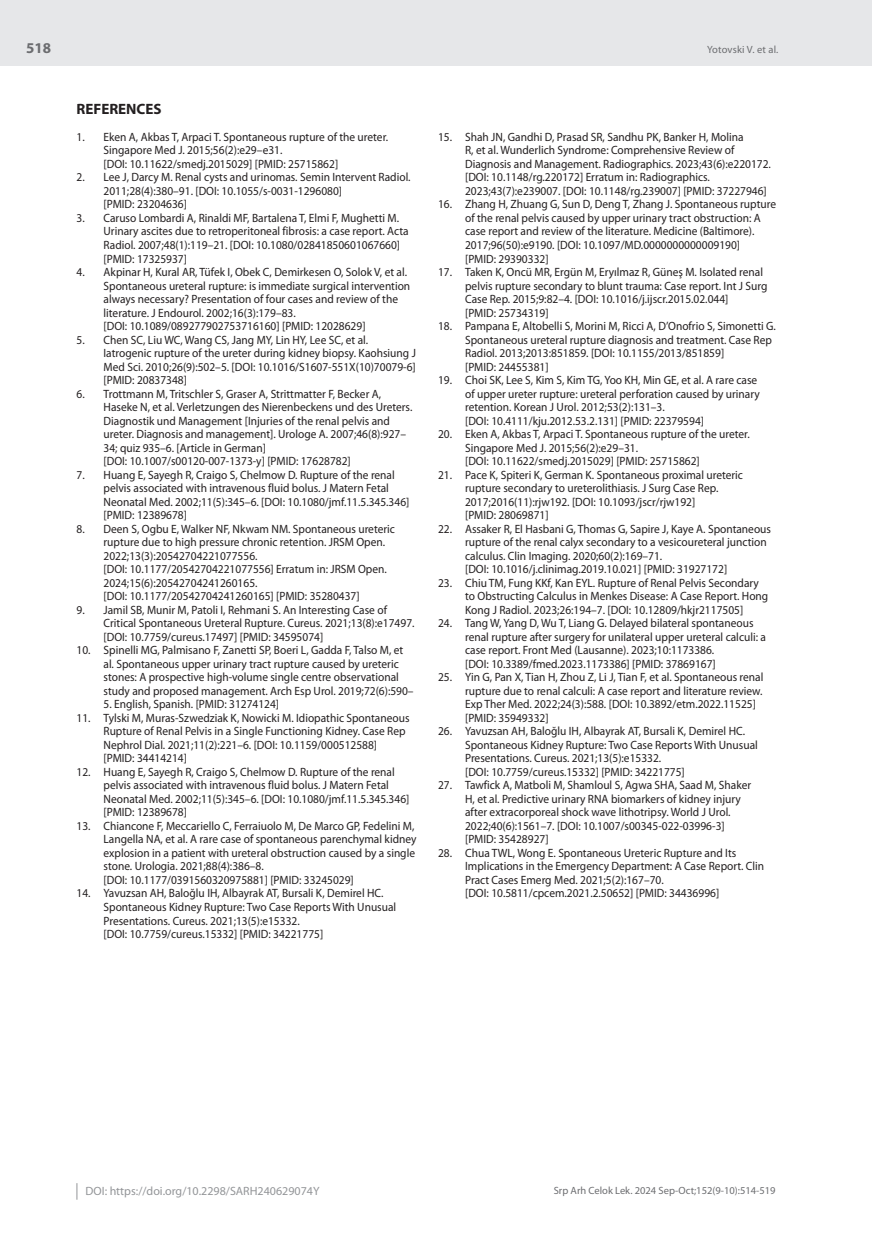
<style>
.page{position:relative;width:872px;height:1234px;background:#fff}
.page>*{position:absolute;margin:0;border:0;box-sizing:border-box;transform-origin:0 0}
.t1{font:700 15px "Myriad Pro";color:#231f20}
.t2{font:700 15px "Myriad Pro";color:#6c6d70}
.t3{font:12px/13.5px "Myriad Pro";color:#231f20;scale:.95 1}
.t4{font:12px "Myriad Pro";color:#939598}
.t5{font:10.5px "Myriad Pro";color:#6c6d70}
</style>
<div class="page">
<div style="left:0;top:0;width:872px;height:66px;background:#e6e7e9"></div>
<svg style="left:77px;top:1183px;width:1px;height:16px"></svg>
<p class="t2" style="left:26px;top:38px;width:26px">518</p>
<p class="t1" style="left:77px;top:99px;width:87px">REFERENCES</p>
<p class="t3" style="left:104px;top:130px;width:301px;text-indent:-27px">1. Eken A, Akbas T, Arpaci T. Spontaneous rupture of the ureter.<br>Singapore Med J. 2015;56(2):e29–e31.<br>[DOI: 10.11622/smedj.2015029] [PMID: 25715862]</p>
<p class="t3" style="left:104px;top:170px;width:325px;text-indent:-27px">2. Lee J, Darcy M. Renal cysts and urinomas. Semin Intervent Radiol.<br>2011;28(4):380–91. [DOI: 10.1055/s-0031-1296080]<br>[PMID: 23204636]</p>
<p class="t3" style="left:104px;top:211px;width:322px;text-indent:-27px">3. Caruso Lombardi A, Rinaldi MF, Bartalena T, Elmi F, Mughetti M.<br>Urinary ascites due to retroperitoneal fibrosis: a case report. Acta Radiol. 2007;48(1):119–21. [DOI: 10.1080/02841850601067660] [PMID: 17325937]</p>
<p class="t3" style="left:104px;top:265px;width:324px;text-indent:-27px">4. Akpinar H, Kural AR, Tüfek I, Obek C, Demirkesen O, Solok V, et al.<br>Spontaneous ureteral rupture: is immediate surgical intervention always necessary? Presentation of four cases and review of the literature. J Endourol. 2002;16(3):179–83.<br>[DOI: 10.1089/089277902753716160] [PMID: 12028629]</p>
<p class="t3" style="left:104px;top:332px;width:330px;text-indent:-27px">5. Chen SC, Liu WC, Wang CS, Jang MY, Lin HY, Lee SC, et al.<br>Iatrogenic rupture of the ureter during kidney biopsy. Kaohsiung J Med Sci. 2010;26(9):502–5. [DOI: 10.1016/S1607-551X(10)70079-6] [PMID: 20837348]</p>
<p class="t3" style="left:104px;top:386px;width:326px;text-indent:-27px">6. Trottmann M, Tritschler S, Graser A, Strittmatter F, Becker A, Haseke N, et al. Verletzungen des Nierenbeckens und des Ureters.<br>Diagnostik und Management [Injuries of the renal pelvis and ureter. Diagnosis and management]. Urologe A. 2007;46(8):927– 34; quiz 935–6. [Article in German]<br>[DOI: 10.1007/s00120-007-1373-y] [PMID: 17628782]</p>
<p class="t3" style="left:104px;top:467px;width:323px;text-indent:-27px">7. Huang E, Sayegh R, Craigo S, Chelmow D. Rupture of the renal pelvis associated with intravenous fluid bolus. J Matern Fetal Neonatal Med. 2002;11(5):345–6. [DOI: 10.1080/jmf.11.5.345.346] [PMID: 12389678]</p>
<p class="t3" style="left:104px;top:521px;width:308px;text-indent:-27px">8. Deen S, Ogbu E, Walker NF, Nkwam NM. Spontaneous ureteric rupture due to high pressure chronic retention. JRSM Open.<br>2022;13(3):20542704221077556.<br>[DOI: 10.1177/20542704221077556] Erratum in: JRSM Open.<br>2024;15(6):20542704241260165.<br>[DOI: 10.1177/20542704241260165] [PMID: 35280437]</p>
<p class="t3" style="left:104px;top:602px;width:329px;text-indent:-27px">9. Jamil SB, Munir M, Patoli I, Rehmani S. An Interesting Case of<br>Critical Spontaneous Ureteral Rupture. Cureus. 2021;13(8):e17497. [DOI: 10.7759/cureus.17497] [PMID: 34595074]</p>
<p class="t3" style="left:104px;top:643px;width:328px;text-indent:-27px">10. Spinelli MG, Palmisano F, Zanetti SP, Boeri L, Gadda F, Talso M, et al. Spontaneous upper urinary tract rupture caused by ureteric stones: A prospective high-volume single centre observational study and proposed management. Arch Esp Urol. 2019;72(6):590–</p>
<p class="t3" style="left:104px;top:697px;width:186px">5. English, Spanish. [PMID: 31274124]</p>
<p class="t3" style="left:104px;top:710px;width:323px;text-indent:-27px">11. Tylski M, Muras-Szwedziak K, Nowicki M. Idiopathic Spontaneous Rupture of Renal Pelvis in a Single Functioning Kidney. Case Rep Nephrol Dial. 2021;11(2):221–6. [DOI: 10.1159/000512588] [PMID: 34414214]</p>
<p class="t3" style="left:104px;top:764px;width:323px;text-indent:-27px">12. Huang E, Sayegh R, Craigo S, Chelmow D. Rupture of the renal pelvis associated with intravenous fluid bolus. J Matern Fetal Neonatal Med. 2002;11(5):345–6. [DOI: 10.1080/jmf.11.5.345.346] [PMID: 12389678]</p>
<p class="t3" style="left:104px;top:818px;width:331px;text-indent:-27px">13. Chiancone F, Meccariello C, Ferraiuolo M, De Marco GP, Fedelini M, Langella NA, et al. A rare case of spontaneous parenchymal kidney explosion in a patient with ureteral obstruction caused by a single stone. Urologia. 2021;88(4):386–8.<br>[DOI: 10.1177/0391560320975881] [PMID: 33245029]</p>
<p class="t3" style="left:104px;top:886px;width:310px;text-indent:-27px">14. Yavuzsan AH, Baloğlu IH, Albayrak AT, Bursali K, Demirel HC.<br>Spontaneous Kidney Rupture: Two Case Reports With Unusual Presentations. Cureus. 2021;13(5):e15332.<br>[DOI: 10.7759/cureus.15332] [PMID: 34221775]</p>
<p class="t5" style="left:707px;top:43px;width:73px">Yotovski V. et al.</p>
<p class="t3" style="left:465px;top:130px;width:323px;text-indent:-27px">15. Shah JN, Gandhi D, Prasad SR, Sandhu PK, Banker H, Molina<br>R, et al. Wunderlich Syndrome: Comprehensive Review of Diagnosis and Management. Radiographics. 2023;43(6):e220172. [DOI: 10.1148/rg.220172] Erratum in: Radiographics.<br>2023;43(7):e239007. [DOI: 10.1148/rg.239007] [PMID: 37227946]</p>
<p class="t3" style="left:465px;top:197px;width:329px;text-indent:-27px">16. Zhang H, Zhuang G, Sun D, Deng T, Zhang J. Spontaneous rupture of the renal pelvis caused by upper urinary tract obstruction: A case report and review of the literature. Medicine (Baltimore).<br>2017;96(50):e9190. [DOI: 10.1097/MD.0000000000009190]<br>[PMID: 29390332]</p>
<p class="t3" style="left:465px;top:265px;width:320px;text-indent:-27px">17. Taken K, Oncü MR, Ergün M, Eryılmaz R, Güneş M. Isolated renal pelvis rupture secondary to blunt trauma: Case report. Int J Surg Case Rep. 2015;9:82–4. [DOI: 10.1016/j.ijscr.2015.02.044]<br>[PMID: 25734319]</p>
<p class="t3" style="left:465px;top:319px;width:329px;text-indent:-27px">18. Pampana E, Altobelli S, Morini M, Ricci A, D’Onofrio S, Simonetti G.<br>Spontaneous ureteral rupture diagnosis and treatment. Case Rep Radiol. 2013;2013:851859. [DOI: 10.1155/2013/851859]<br>[PMID: 24455381]</p>
<p class="t3" style="left:465px;top:373px;width:312px;text-indent:-27px">19. Choi SK, Lee S, Kim S, Kim TG, Yoo KH, Min GE, et al. A rare case of upper ureter rupture: ureteral perforation caused by urinary retention. Korean J Urol. 2012;53(2):131–3.<br>[DOI: 10.4111/kju.2012.53.2.131] [PMID: 22379594]</p>
<p class="t3" style="left:465px;top:427px;width:301px;text-indent:-27px">20. Eken A, Akbas T, Arpaci T. Spontaneous rupture of the ureter.<br>Singapore Med J. 2015;56(2):e29–31.<br>[DOI: 10.11622/smedj.2015029] [PMID: 25715862]</p>
<p class="t3" style="left:465px;top:467px;width:294px;text-indent:-27px">21. Pace K, Spiteri K, German K. Spontaneous proximal ureteric rupture secondary to ureterolithiasis. J Surg Case Rep.<br>2017;2016(11):rjw192. [DOI: 10.1093/jscr/rjw192]<br>[PMID: 28069871]</p>
<p class="t3" style="left:465px;top:521px;width:323px;text-indent:-27px">22. Assaker R, El Hasbani G, Thomas G, Sapire J, Kaye A. Spontaneous rupture of the renal calyx secondary to a vesicoureteral junction calculus. Clin Imaging. 2020;60(2):169–71.<br>[DOI: 10.1016/j.clinimag.2019.10.021] [PMID: 31927172]</p>
<p class="t3" style="left:465px;top:575px;width:321px;text-indent:-27px">23. Chiu TM, Fung KKf, Kan EYL. Rupture of Renal Pelvis Secondary to Obstructing Calculus in Menkes Disease: A Case Report. Hong<br>Kong J Radiol. 2023;26:194–7. [DOI: 10.12809/hkjr2117505]</p>
<p class="t3" style="left:465px;top:616px;width:318px;text-indent:-27px">24. Tang W, Yang D, Wu T, Liang G. Delayed bilateral spontaneous renal rupture after surgery for unilateral upper ureteral calculi: a case report. Front Med (Lausanne). 2023;10:1173386.<br>[DOI: 10.3389/fmed.2023.1173386] [PMID: 37869167]</p>
<p class="t3" style="left:465px;top:670px;width:315px;text-indent:-27px">25. Yin G, Pan X, Tian H, Zhou Z, Li J, Tian F, et al. Spontaneous renal rupture due to renal calculi: A case report and literature review.<br>Exp Ther Med. 2022;24(3):588. [DOI: 10.3892/etm.2022.11525] [PMID: 35949332]</p>
<p class="t3" style="left:465px;top:724px;width:310px;text-indent:-27px">26. Yavuzsan AH, Baloğlu IH, Albayrak AT, Bursali K, Demirel HC.<br>Spontaneous Kidney Rupture: Two Case Reports With Unusual Presentations. Cureus. 2021;13(5):e15332.<br>[DOI: 10.7759/cureus.15332] [PMID: 34221775]</p>
<p class="t3" style="left:465px;top:778px;width:302px;text-indent:-27px">27. Tawfick A, Matboli M, Shamloul S, Agwa SHA, Saad M, Shaker H, et al. Predictive urinary RNA biomarkers of kidney injury after extracorporeal shock wave lithotripsy. World J Urol.<br>2022;40(6):1561–7. [DOI: 10.1007/s00345-022-03996-3] [PMID: 35428927]</p>
<p class="t3" style="left:465px;top:845px;width:316px;text-indent:-27px">28. Chua TWL, Wong E. Spontaneous Ureteric Rupture and Its Implications in the Emergency Department: A Case Report. Clin Pract Cases Emerg Med. 2021;5(2):167–70.<br>[DOI: 10.5811/cpcem.2021.2.50652] [PMID: 34436996]</p>
<p class="t4" style="left:86px;top:1183px;width:235px">DOI: https://doi.org/10.2298/SARH240629074Y</p>
<p class="t5" style="left:554px;top:1184px;width:223px">Srp Arh Celok Lek. 2024 Sep-Oct;152(9-10):514-519</p>
</div>
